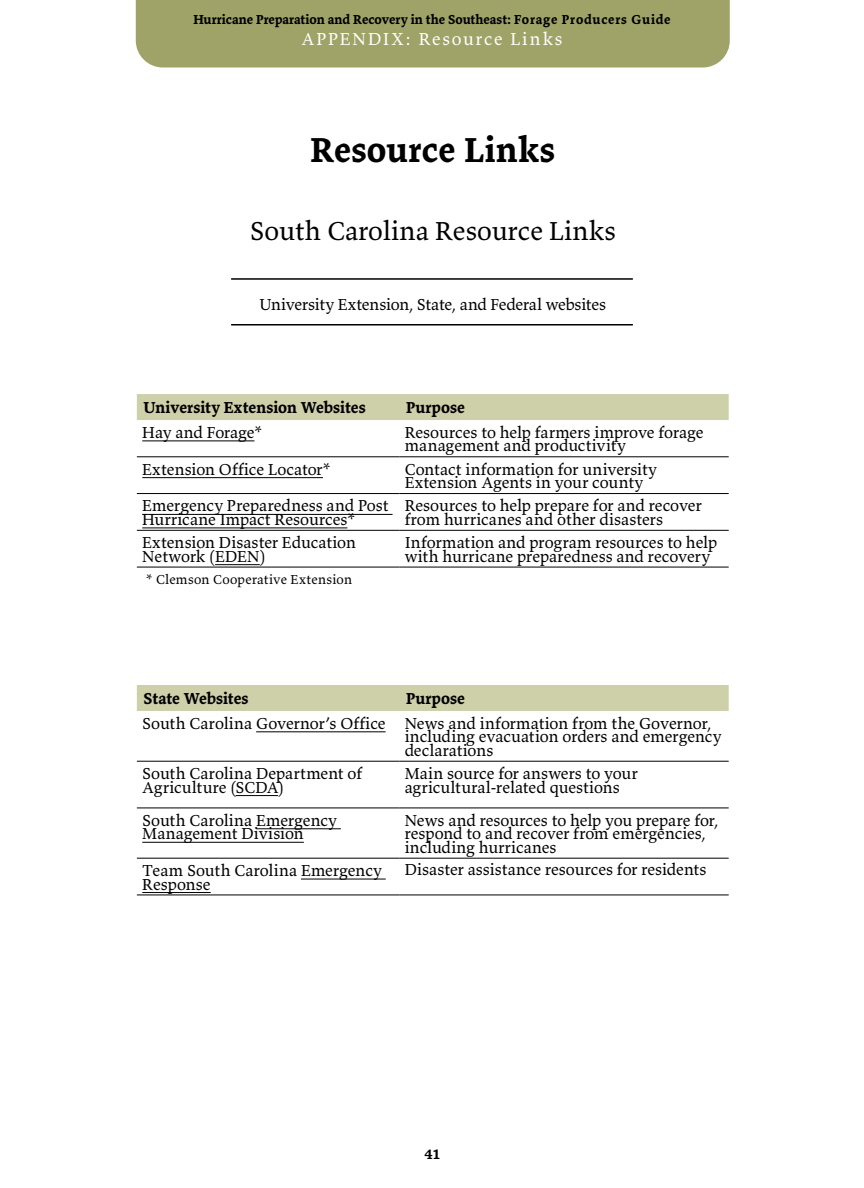
<style>
.page{position:relative;width:864px;height:1188px;background:#fff}
.page>*{position:absolute;margin:0;border:0;box-sizing:border-box;transform-origin:0 0}
.t1{font:700 36px "Valkyrie T3";letter-spacing:.01em;color:#000}
.t2{font:27px "Valkyrie T3";color:#000}
.t3{font:18px "Valkyrie T3";letter-spacing:.1em;color:#fff}
.t4{font:16.5px/13.5px "Valkyrie T3";color:#000}
.t5{font:700 16.5px "Valkyrie T3";letter-spacing:.005em;color:#000}
.t6{font:700 15px "Valkyrie T3";color:#000}
.t7{font:700 13.5px "Valkyrie T3";letter-spacing:.01em;color:#000}
.t8{font:13.5px "Valkyrie T3";letter-spacing:.02em;color:#000}
</style>
<div class="page">
<div style="left:136px;top:0;width:594px;height:68px;background:#9fa368"></div>
<div style="left:137px;top:394px;width:592px;height:26px;background:#ced0aa"></div>
<hr style="left:137px;top:457px;width:262px;height:1px;background:#000">
<hr style="left:399px;top:457px;width:330px;height:1px;background:#000">
<hr style="left:137px;top:493px;width:262px;height:1px;background:#000">
<hr style="left:399px;top:493px;width:330px;height:1px;background:#000">
<hr style="left:137px;top:530px;width:262px;height:1px;background:#000">
<hr style="left:399px;top:530px;width:330px;height:1px;background:#000">
<hr style="left:137px;top:567px;width:262px;height:1px;background:#000">
<hr style="left:399px;top:567px;width:330px;height:1px;background:#000">
<hr style="left:142px;top:441px;width:112px;height:1px;background:#000">
<hr style="left:142px;top:477px;width:181px;height:1px;background:#000">
<hr style="left:142px;top:514px;width:251px;height:1px;background:#000">
<hr style="left:142px;top:528px;width:205px;height:1px;background:#000">
<hr style="left:215px;top:564px;width:45px;height:1px;background:#000">
<div style="left:137px;top:685px;width:592px;height:26px;background:#ced0aa"></div>
<hr style="left:137px;top:761px;width:262px;height:1px;background:#000">
<hr style="left:399px;top:761px;width:330px;height:1px;background:#000">
<hr style="left:137px;top:808px;width:262px;height:1px;background:#000">
<hr style="left:399px;top:808px;width:330px;height:1px;background:#000">
<hr style="left:137px;top:858px;width:262px;height:1px;background:#000">
<hr style="left:399px;top:858px;width:330px;height:1px;background:#000">
<hr style="left:137px;top:895px;width:262px;height:1px;background:#000">
<hr style="left:399px;top:895px;width:330px;height:1px;background:#000">
<hr style="left:256px;top:732px;width:130px;height:1px;background:#000">
<hr style="left:236px;top:795px;width:42px;height:1px;background:#000">
<hr style="left:256px;top:829px;width:85px;height:1px;background:#000">
<hr style="left:142px;top:842px;width:162px;height:1px;background:#000">
<hr style="left:301px;top:879px;width:85px;height:1px;background:#000">
<hr style="left:142px;top:892px;width:69px;height:1px;background:#000">
<hr style="left:231px;top:278px;width:402px;height:2px;background:#000">
<hr style="left:231px;top:324px;width:402px;height:2px;background:#000">
<p class="t7" style="left:193px;top:11px;width:479px">Hurricane Preparation and Recovery in the Southeast: Forage Producers Guide</p>
<p class="t3" style="left:301px;top:27px;width:263px">APPENDIX: Resource Links</p>
<h1 class="t1" style="left:310px;top:127px;width:246px">Resource Links</h1>
<h2 class="t2" style="left:250px;top:214px;width:368px">South Carolina Resource Links</h2>
<p class="t4" style="left:259px;top:297px;width:348px">University Extension, State, and Federal websites</p>
<p class="t5" style="left:144px;top:397px;width:224px">University Extension Websites</p>
<p class="t5" style="left:406px;top:397px;width:60px">Purpose</p>
<p class="t4" style="left:142px;top:425px;width:122px">Hay and Forage*</p>
<p class="t4" style="left:405px;top:425px;width:300px">Resources to help farmers improve forage management and productivity</p>
<p class="t4" style="left:142px;top:462px;width:190px">Extension Office Locator*</p>
<p class="t4" style="left:405px;top:462px;width:254px">Contact information for university<br>Extension Agents in your county</p>
<p class="t4" style="left:142px;top:499px;width:248px">Emergency Preparedness and Post<br>Hurricane Impact Resources*</p>
<p class="t4" style="left:405px;top:499px;width:299px">Resources to help prepare for and recover from hurricanes and other disasters</p>
<p class="t4" style="left:142px;top:535px;width:215px">Extension Disaster Education<br>Network (EDEN)</p>
<p class="t4" style="left:405px;top:535px;width:314px">Information and program resources to help with hurricane preparedness and recovery</p>
<p class="t8" style="left:146px;top:571px;width:207px">* Clemson Cooperative Extension</p>
<p class="t5" style="left:144px;top:688px;width:106px">State Websites</p>
<p class="t5" style="left:406px;top:688px;width:60px">Purpose</p>
<p class="t4" style="left:405px;top:716px;width:318px;text-indent:-262px">South Carolina Governor’s Office News and information from the Governor, including evacuation orders and emergency declarations</p>
<p class="t4" style="left:142px;top:766px;width:222px">South Carolina Department of<br>Agriculture (SCDA)</p>
<p class="t4" style="left:405px;top:766px;width:235px">Main source for answers to your agricultural-related questions</p>
<p class="t4" style="left:142px;top:813px;width:196px">South Carolina Emergency<br>Management Division</p>
<p class="t4" style="left:405px;top:813px;width:316px">News and resources to help you prepare for, respond to and recover from emergencies, including hurricanes</p>
<p class="t4" style="left:142px;top:863px;width:241px">Team South Carolina Emergency<br>Response</p>
<p class="t4" style="left:405px;top:862px;width:303px">Disaster assistance resources for residents</p>
<p class="t6" style="left:424px;top:1144px;width:17px">41</p>
</div>
